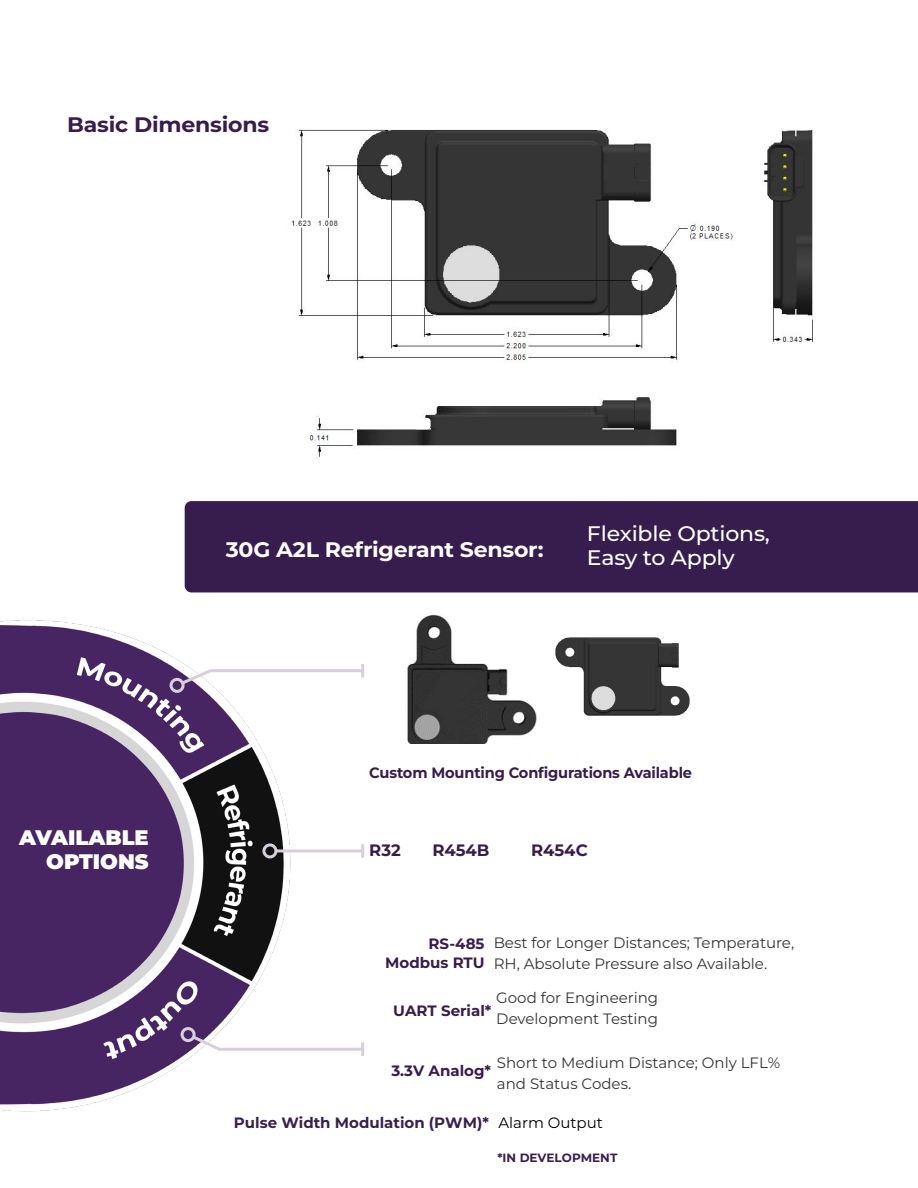
<style>
.page{position:relative;width:918px;height:1188px;background:#fff}
.page>*{position:absolute;margin:0;border:0;box-sizing:border-box;transform-origin:0 0}
.t1{font:500 21px/24px "Montserrat";letter-spacing:-.01em;color:#fff;scale:1.05 1}
.t2{font:700 21px "Montserrat";letter-spacing:-.01em;color:#fff;scale:1.05 1}
.t3{font:900 21px/24px "Montserrat";color:#fff;text-align:right}
.t4{font:700 21px "Montserrat";letter-spacing:-.01em;color:#371d4e;scale:1.05 1}
.t5{font:700 16.5px "Montserrat";color:#371d4e}
.t6{font:15px/21px "Montserrat";color:#323536}
.t7{font:700 15px/19.5px "Montserrat";letter-spacing:-.01em;color:#371d4e;text-align:right}
.t8{font:700 15px "Montserrat";color:#382050}
.t9{font:700 12px "Montserrat";color:#381f4f}
.s1{font-weight:400;color:#000}
</style>
<div class="page">
<img style="left:555px;top:637px;width:135px;height:79px">
<img style="left:0;top:620px;width:303px;height:492px">
<hr style="left:276px;top:849px;width:87px;height:3px;background:#d7cfdd">
<div style="left:262px;top:843px;width:15px;height:15px;border:3px solid #d7cfdd;border-radius:50%"></div>
<hr style="left:361px;top:844px;width:3px;height:14px;background:#d7cfdd">
<div style="left:170px;top:678px;width:15px;height:15px;border:3px solid #d7cfdd;border-radius:50%"></div>
<svg style="left:179px;top:664px;width:185px;height:23px"></svg>
<svg style="left:190px;top:1033px;width:171px;height:19px"></svg>
<div style="left:181px;top:1027px;width:15px;height:15px;border:3px solid #d7cfdd;border-radius:50%"></div>
<hr style="left:361px;top:1042px;width:3px;height:14px;background:#d7cfdd">
<div style="left:185px;top:501px;width:733px;height:91px;background:#371d4e"></div>
<div style="left:289px;top:118px;width:557px;height:402px;background:#fff;opacity:.75"></div>
<img style="left:289px;top:118px;width:541px;height:353px">
<div style="left:413px;top:418px;width:18px;height:11px;background:#fff;border-radius:4px"></div>
<img style="left:407px;top:615px;width:130px;height:128px">
<p class="t4" style="left:67px;top:111px;width:194px">Basic Dimensions</p>
<p class="t2" style="left:226px;top:535px;width:304px">30G A2L Refrigerant Sensor:</p>
<p class="t1" style="left:587px;top:521px;width:176px">Flexible Options,<br>Easy to Apply</p>
<h1 class="t3" style="left:19px;top:825px;width:131px">AVAILABLE<br>OPTIONS</h1>
<p class="t7" style="left:369px;top:762px;width:324px">Custom Mounting Configurations Available</p>
<p class="t5" style="left:369px;top:840px;width:33px">R32</p>
<p class="t5" style="left:433px;top:840px;width:58px">R454B</p>
<p class="t5" style="left:531px;top:840px;width:58px">R454C</p>
<p class="t7" style="left:385px;top:933px;width:101px">RS-485<br>Modbus RTU</p>
<p class="t6" style="left:494px;top:932px;width:302px">Best for Longer Distances; Temperature,<br>RH, Absolute Pressure also Available.</p>
<p class="t7" style="left:393px;top:1000px;width:100px">UART Serial*</p>
<p class="t6" style="left:496px;top:987px;width:163px">Good for Engineering<br>Development Testing</p>
<p class="t7" style="left:391px;top:1061px;width:101px">3.3V Analog*</p>
<p class="t6" style="left:497px;top:1052px;width:285px">Short to Medium Distance; Only LFL% and Status Codes.</p>
<p class="t8" style="left:234px;top:1114px;width:371px">Pulse Width Modulation (PWM)* <span class="s1">Alarm Output</span></p>
<p class="t9" style="left:497px;top:1150px;width:121px">*IN DEVELOPMENT</p>
</div>
